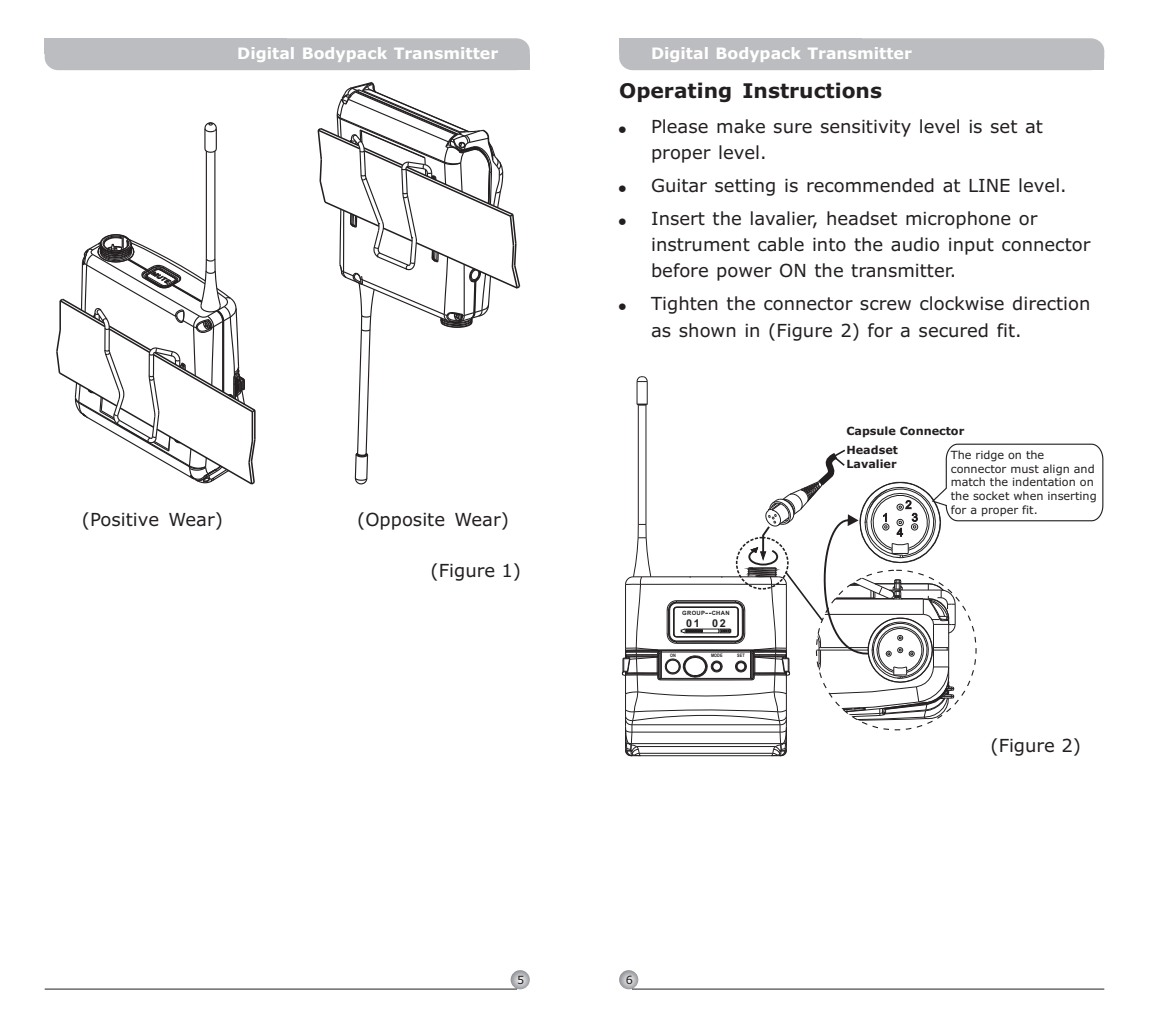
<style>
.page{position:relative;width:1149px;height:1021px;background:#fff}
.page>*{position:absolute;margin:0;border:0;box-sizing:border-box;transform-origin:0 0}
.t1{font:700 20.25px "Verdana";color:#231f20}
.t2{font:18px/26.3px "Verdana";color:#231f20}
.t3{font:700 15.75px "Verdana";color:#fff}
.t4{font:11.25px/13.7px "Verdana";color:#231f20}
.t5{font:700 11.25px/19.6px "Verdana";color:#231f20}
.t6{font:700 10.8px "Arial";color:#231f20}
.t7{font:700 5.85px "Arial";letter-spacing:.055em;color:#231f20}
.t8{font:700 4.73px "Arial Narrow";color:#231f20}
</style>
<div class="page">
<svg style="left:317px;top:82px;width:204px;height:403px"></svg>
<hr style="left:206px;top:151px;width:1px;height:107px;background:#231f20">
<hr style="left:214px;top:151px;width:1px;height:107px;background:#231f20">
<svg style="left:204px;top:122px;width:13px;height:31px"></svg>
<svg style="left:56px;top:233px;width:200px;height:252px"></svg>
<div style="left:45px;top:38px;width:484px;height:32px;background:#bcbdc0;border-radius:13px"></div>
<div style="left:45px;top:38px;width:242px;height:16px;background:#bcbdc0"></div>
<div style="left:271px;top:54px;width:258px;height:16px;background:#bcbdc0"></div>
<div style="left:619px;top:38px;width:484px;height:32px;background:#bcbdc0;border-radius:13px"></div>
<div style="left:619px;top:38px;width:242px;height:16px;background:#bcbdc0"></div>
<div style="left:845px;top:54px;width:258px;height:16px;background:#bcbdc0"></div>
<svg style="left:619px;top:970px;width:19px;height:19px"></svg>
<svg style="left:510px;top:970px;width:19px;height:19px"></svg>
<hr style="left:45px;top:988px;width:472px;height:1px;background:#231f20">
<hr style="left:631px;top:988px;width:472px;height:1px;background:#231f20">
<hr style="left:645px;top:405px;width:1px;height:119px;background:#231f20">
<hr style="left:637px;top:405px;width:1px;height:119px;background:#231f20">
<svg style="left:636px;top:376px;width:12px;height:30px"></svg>
<svg style="left:621px;top:443px;width:481px;height:314px"></svg>
<p class="t3" style="left:237px;top:47px;width:262px">Digital Bodypack Transmitter</p>
<p class="t3" style="left:651px;top:47px;width:262px">Digital Bodypack Transmitter</p>
<p class="t1" style="left:619px;top:83px;width:264px">Operating Instructions</p>
<p class="t2" style="left:82px;top:507px;width:142px">(Positive Wear)</p>
<p class="t2" style="left:357px;top:507px;width:153px">(Opposite Wear)</p>
<p class="t2" style="left:430px;top:558px;width:92px">(Figure 1)</p>
<p class="t2" style="left:651px;top:115px;width:393px">Please make sure sensitivity level is set at proper level.</p>
<p class="t2" style="left:651px;top:171px;width:417px;line-height:32.9px">Guitar setting is recommended at LINE level.<br>Insert the lavalier, headset microphone or</p>
<p class="t2" style="left:651px;top:233px;width:440px">instrument cable into the audio input connector before power ON the transmitter.</p>
<p class="t2" style="left:651px;top:292px;width:441px">Tighten the connector screw clockwise direction as shown in (Figure 2) for a secured fit.</p>
<p class="t7" style="left:682px;top:611px;width:49px">GROUP CHAN</p>
<p class="t6" style="left:686px;top:618px;width:41px">01 02</p>
<p class="t8" style="left:670px;top:654px;width:7px">ON</p>
<p class="t8" style="left:710px;top:654px;width:13px">MODE</p>
<p class="t8" style="left:737px;top:654px;width:9px">SET</p>
<p class="t5" style="left:846px;top:422px;width:119px">Capsule Connector<br>Headset</p>
<p class="t5" style="left:846px;top:455px;width:52px">Lavalier</p>
<p class="t4" style="left:950px;top:449px;width:147px">The ridge on the connector must align and match the indentation on the socket when inserting for a proper fit.</p>
<p class="t2" style="left:990px;top:733px;width:92px">(Figure 2)</p>
<p class="t4" style="left:517px;top:973px;width:9px">5</p>
<p class="t4" style="left:625px;top:973px;width:9px">6</p>
</div>
